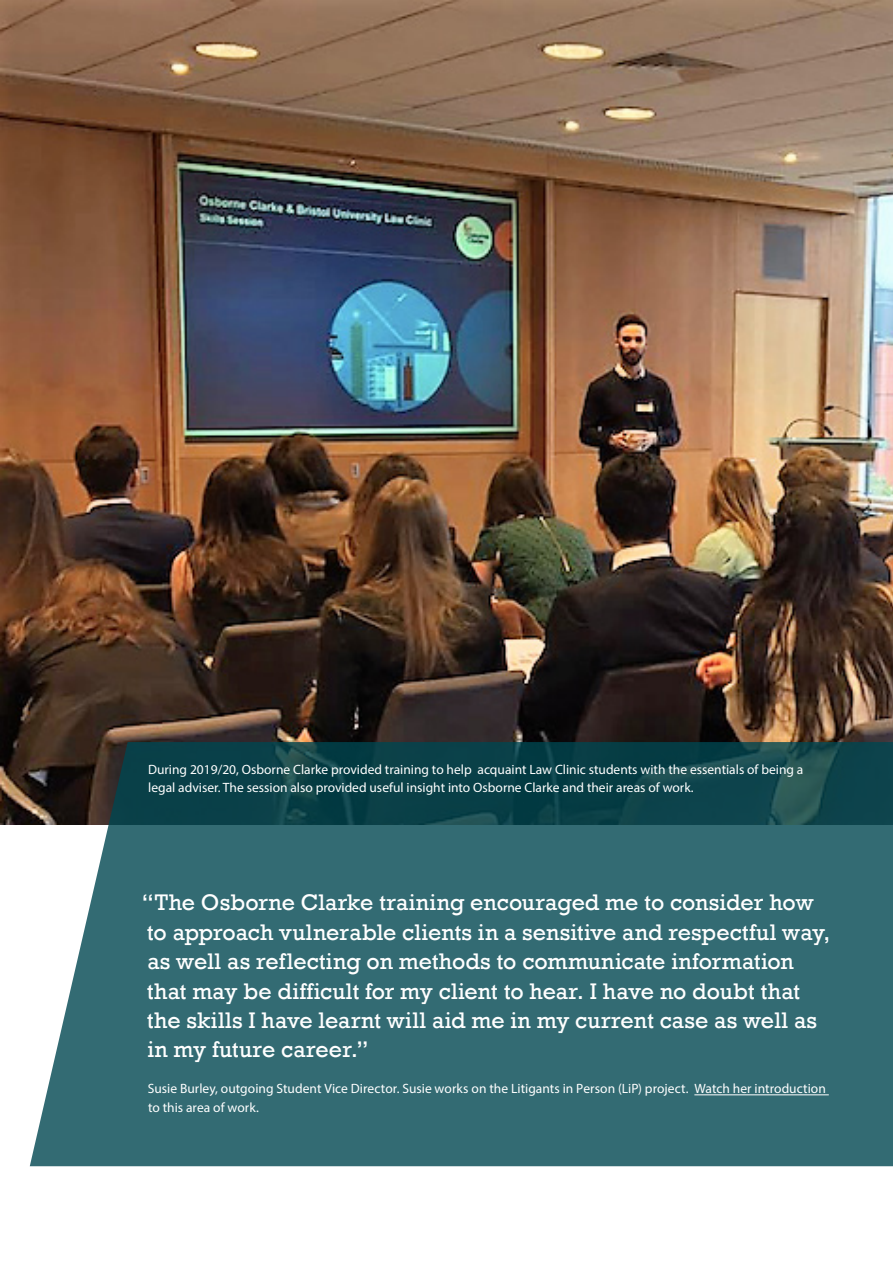
<style>
.page{position:relative;width:893px;height:1263px;background:#fff}
.page>*{position:absolute;margin:0;border:0;box-sizing:border-box;transform-origin:0 0}
.quote{font:23.1px/29.5px "Rockwell";letter-spacing:.005em;color:#fff}
.Body_text{font:13.5px/18px "Myriad Pro";color:#fff}
.quotee___footnote{font:13.5px/18px "Myriad Pro";letter-spacing:.005em;color:#fff}
</style>
<div class="page">
<img style="left:0;top:0;width:893px;height:824px">
<svg style="left:30px;top:742px;width:863px;height:424px;background:#33686f"></svg>
<hr style="left:694px;top:1094px;width:135px;height:1px;background:#fff">
<p class="Body_text" style="left:148px;top:760px;width:657px">During 2019/20, Osborne Clarke provided training to help acquaint Law Clinic students with the essentials of being a legal adviser. The session also provided useful insight into Osborne Clarke and their areas of work.</p>
<p class="quote" style="left:142px;top:888px;width:690px">“The Osborne Clarke training encouraged me to consider how to approach vulnerable clients in a sensitive and respectful way, as well as reflecting on methods to communicate information that may be difficult for my client to hear. I have no doubt that the skills I have learnt will aid me in my current case as well as in my future career.”</p>
<p class="quotee___footnote" style="left:148px;top:1080px;width:680px">Susie Burley, outgoing Student Vice Director. Susie works on the Litigants in Person (LiP) project. Watch her introduction to this area of work.</p>
</div>
